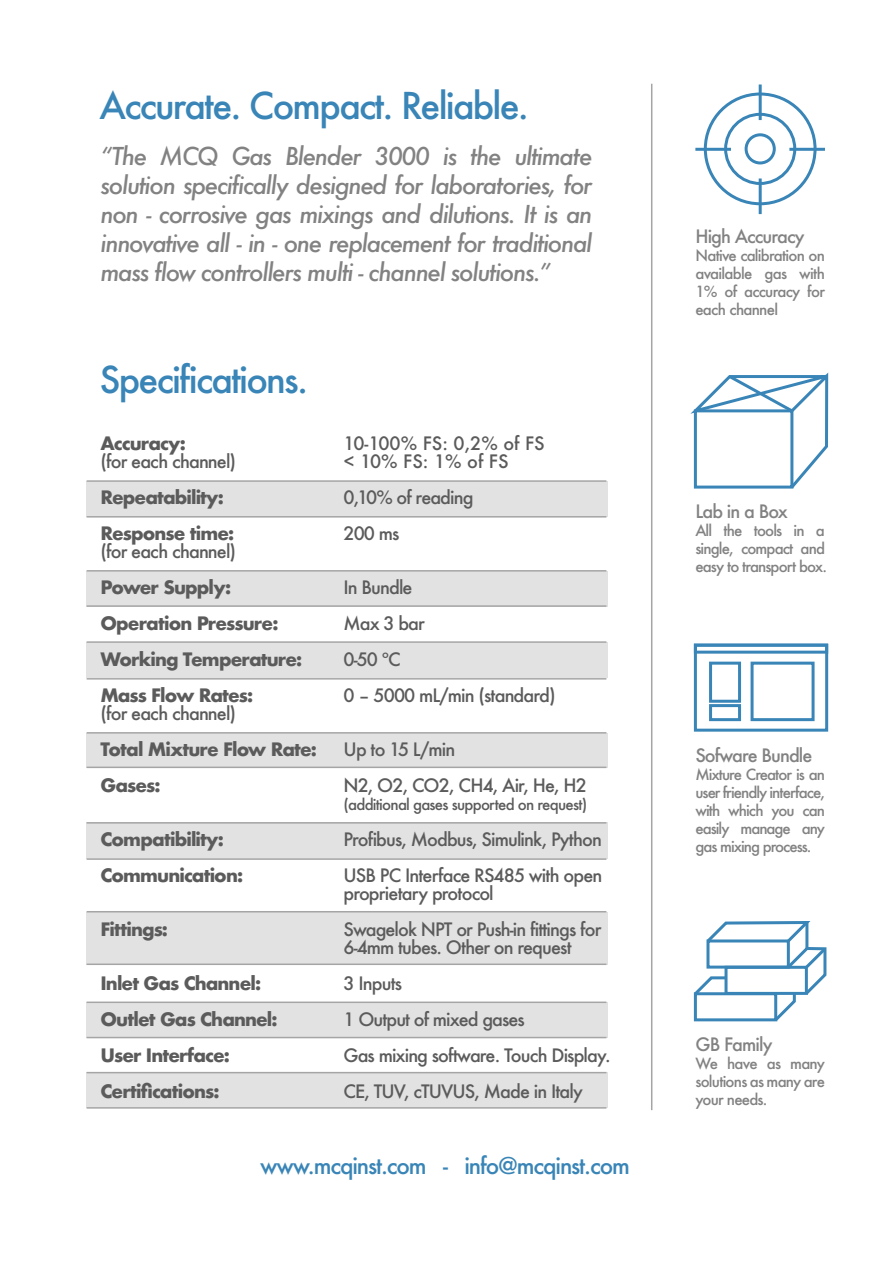
<style>
.page{position:relative;width:893px;height:1263px;background:#fff}
.page>*{position:absolute;margin:0;border:0;box-sizing:border-box;transform-origin:0 0}
.t1{font:500 36px "Futura";letter-spacing:-.05em;color:#3985b7}
.t2{font:italic 500 24px/28.8px "Futura";letter-spacing:-.055em;color:#828282;text-align:justify}
.t3{font:500 22.5px "Futura";letter-spacing:-.05em;color:#3985b7}
.t4{font:500 18px/36px "Futura";letter-spacing:-.05em;color:#5b5b5b}
.t5{font:700 18px/36px "Futura";letter-spacing:-.05em;color:#5b5b5b}
.t6{font:500 18px "Futura";letter-spacing:-.05em;color:#828282}
.t7{font:500 18px/18px "Futura";color:#5b5b5b}
.t8{font:500 15px/18px "Futura";letter-spacing:-.06em;color:#828282;text-align:justify}
.t9{font:500 15px "Futura";letter-spacing:-.05em;color:#5b5b5b}
</style>
<div class="page">
<div style="left:86px;top:481px;width:521px;height:36px;background:#e2e2e2"></div>
<div style="left:86px;top:571px;width:521px;height:35px;background:#e2e2e2"></div>
<div style="left:86px;top:642px;width:521px;height:36px;background:#e2e2e2"></div>
<div style="left:86px;top:823px;width:521px;height:36px;background:#e2e2e2"></div>
<div style="left:86px;top:1002px;width:521px;height:35px;background:#e2e2e2"></div>
<div style="left:86px;top:912px;width:521px;height:52px;background:#e2e2e2"></div>
<div style="left:86px;top:733px;width:521px;height:34px;background:#e2e2e2"></div>
<hr style="left:651px;top:84px;width:1px;height:1026px;background:#a5a5a5">
<hr style="left:87px;top:480px;width:519px;height:2px;background:#a5a5a5">
<hr style="left:87px;top:570px;width:519px;height:2px;background:#a5a5a5">
<hr style="left:87px;top:605px;width:519px;height:2px;background:#a5a5a5">
<hr style="left:87px;top:641px;width:519px;height:2px;background:#a5a5a5">
<hr style="left:87px;top:678px;width:519px;height:2px;background:#a5a5a5">
<hr style="left:87px;top:732px;width:519px;height:2px;background:#a5a5a5">
<hr style="left:87px;top:767px;width:519px;height:1px;background:#a5a5a5">
<hr style="left:87px;top:822px;width:519px;height:2px;background:#a5a5a5">
<hr style="left:87px;top:858px;width:519px;height:2px;background:#a5a5a5">
<hr style="left:87px;top:911px;width:519px;height:1px;background:#a5a5a5">
<hr style="left:87px;top:963px;width:519px;height:2px;background:#a5a5a5">
<hr style="left:87px;top:1001px;width:519px;height:2px;background:#a5a5a5">
<hr style="left:87px;top:1037px;width:519px;height:1px;background:#a5a5a5">
<div style="left:86px;top:1073px;width:521px;height:35px;background:#e2e2e2"></div>
<hr style="left:87px;top:1107px;width:519px;height:2px;background:#a5a5a5">
<hr style="left:87px;top:1072px;width:519px;height:1px;background:#a5a5a5">
<hr style="left:87px;top:516px;width:519px;height:2px;background:#a5a5a5">
<svg style="left:693px;top:921px;width:134px;height:101px"></svg>
<div style="left:704px;top:93px;width:112px;height:112px;border:3px solid #3985b7;border-radius:50%"></div>
<div style="left:724px;top:113px;width:72px;height:72px;border:3px solid #3985b7;border-radius:50%"></div>
<div style="left:745px;top:133px;width:31px;height:31px;border:3px solid #3985b7;border-radius:50%"></div>
<hr style="left:759px;top:84px;width:3px;height:36px;background:#3985b7">
<hr style="left:759px;top:178px;width:3px;height:36px;background:#3985b7">
<hr style="left:789px;top:148px;width:36px;height:3px;background:#3985b7">
<hr style="left:695px;top:148px;width:36px;height:3px;background:#3985b7">
<svg style="left:690px;top:372px;width:139px;height:117px"></svg>
<div style="left:694px;top:644px;width:134px;height:88px;border:3px solid #3985b7"></div>
<div style="left:694px;top:644px;width:134px;height:10px;border:3px solid #3985b7"></div>
<div style="left:709px;top:662px;width:32px;height:41px;border:3px solid #3985b7"></div>
<div style="left:709px;top:704px;width:32px;height:17px;border:3px solid #3985b7"></div>
<div style="left:750px;top:662px;width:64px;height:59px;border:3px solid #3985b7"></div>
<h1 class="t1" style="left:100px;top:81px;width:431px">Accurate. Compact. Reliable.</h1>
<p class="t2" style="left:100px;top:142px;width:493px">“The MCQ Gas Blender 3000 is the ultimate solution specifically designed for laboratories, for non - corrosive gas mixings and dilutions. It is an innovative all - in - one replacement for traditional mass flow controllers multi - channel solutions.”</p>
<h1 class="t1" style="left:100px;top:354px;width:210px">Specifications.</h1>
<p class="t5" style="left:101px;top:425px;width:87px">Accuracy:</p>
<p class="t4" style="left:101px;top:443px;width:137px">(for each channel)</p>
<p class="t5" style="left:101px;top:479px;width:135px">Repeatability:<br>Response time:</p>
<p class="t4" style="left:101px;top:533px;width:137px">(for each channel)</p>
<p class="t5" style="left:101px;top:569px;width:203px">Power Supply:<br>Operation Pressure:<br>Working Temperature:<br>Mass Flow Rates:</p>
<p class="t4" style="left:101px;top:695px;width:137px">(for each channel)</p>
<p class="t5" style="left:101px;top:731px;width:218px">Total Mixture Flow Rate:<br>Gases:</p>
<p class="t5" style="left:101px;top:821px;width:144px">Compatibility:<br>Communication:</p>
<p class="t5" style="left:101px;top:911px;width:69px">Fittings:</p>
<p class="t5" style="left:101px;top:965px;width:179px">Inlet Gas Channel:<br>Outlet Gas Channel:<br>User Interface:<br>Certifications:</p>
<p class="t7" style="left:343px;top:434px;width:203px">10-100% FS: 0,2% of FS &lt; 10% FS: 1% of FS</p>
<p class="t4" style="left:343px;top:479px;width:132px">0,10% of reading<br>200 ms</p>
<p class="t4" style="left:343px;top:569px;width:214px">In Bundle<br>Max 3 bar<br>0-50 ºC<br>0 – 5000 mL/min (standard)</p>
<p class="t4" style="left:343px;top:731px;width:245px">Up to 15 L/min<br>N2, O2, CO2, CH4, Air, He, H2</p>
<p class="t9" style="left:343px;top:794px;width:245px">(additional gases supported on request)</p>
<p class="t4" style="left:343px;top:821px;width:260px">Profibus, Modbus, Simulink, Python<br>USB PC Interface RS485 with open</p>
<p class="t4" style="left:343px;top:875px;width:259px">proprietary protocol<br>Swagelok NPT or Push-in fittings for</p>
<p class="t4" style="left:343px;top:929px;width:269px">6-4mm tubes. Other on request<br>3 Inputs<br>1 Output of mixed gases<br>Gas mixing software. Touch Display.<br>CE, TUV, cTUVUS, Made in Italy</p>
<p class="t3" style="left:260px;top:1150px;width:371px">www.mcqinst.com - info@mcqinst.com</p>
<p class="t6" style="left:695px;top:224px;width:111px">High Accuracy</p>
<p class="t8" style="left:695px;top:246px;width:131px">Native calibration on available gas with 1% of accuracy for each channel</p>
<p class="t6" style="left:695px;top:499px;width:94px">Lab in a Box</p>
<p class="t8" style="left:695px;top:521px;width:133px;text-align:left">All the tools in a single, compact and easy to transport box.</p>
<p class="t6" style="left:695px;top:743px;width:119px">Sofware Bundle</p>
<p class="t8" style="left:695px;top:765px;width:131px">Mixture Creator is an user friendly interface, with which you can easily manage any gas mixing process.</p>
<p class="t6" style="left:695px;top:1032px;width:79px">GB Family</p>
<p class="t8" style="left:695px;top:1054px;width:131px">We have as many solutions as many are your needs.</p>
</div>
